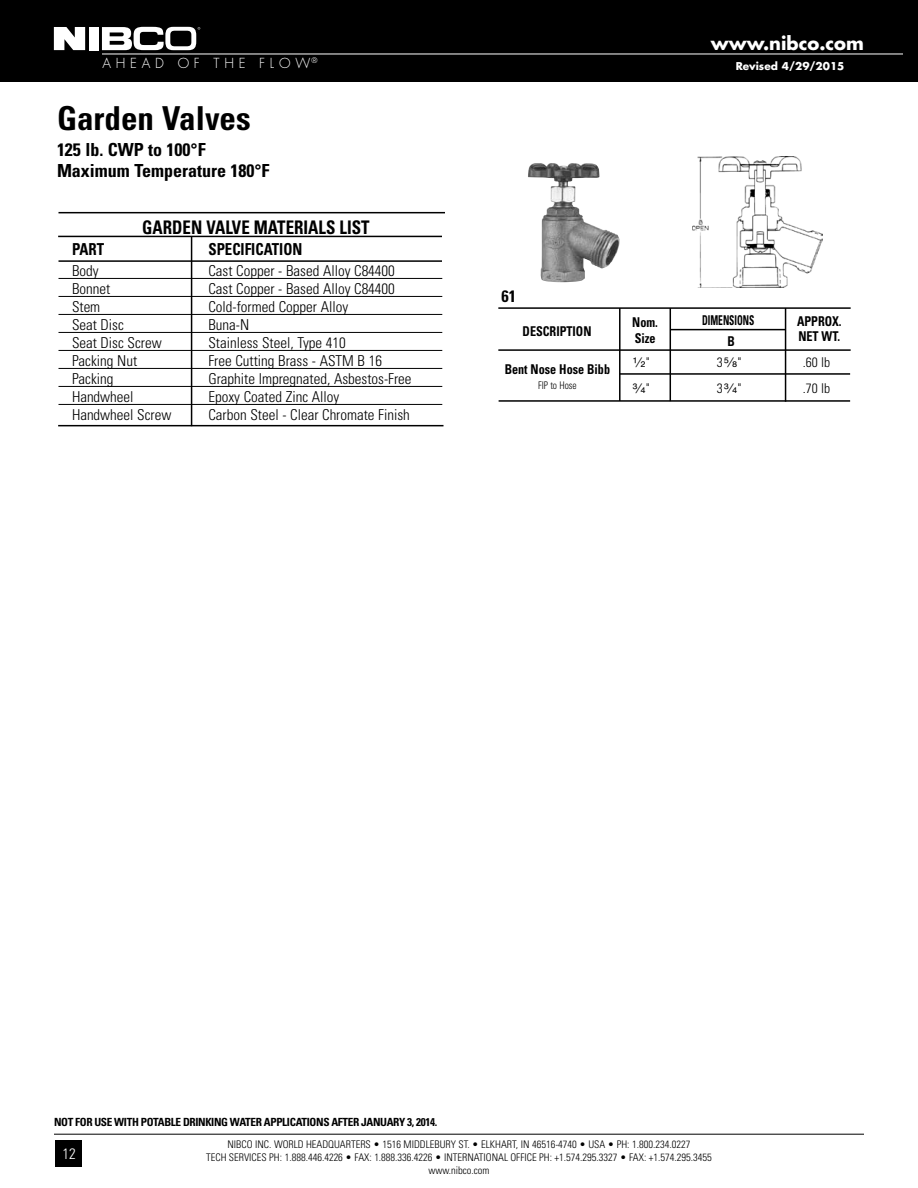
<style>
.page{position:relative;width:918px;height:1188px;background:#fff}
.page>*{position:absolute;margin:0;border:0;box-sizing:border-box;transform-origin:0 0}
.t1{font:700 condensed 33px "Univers";color:#000}
.t2{font:700 condensed 18.75px "Univers";color:#000;scale:.9 1}
.t3{font:700 condensed 18px/21px "Univers";color:#000}
.t4{font:700 18px "Futura";color:#fff}
.t5{font:700 condensed 16.5px "Univers";color:#000;scale:.9 1}
.t6{font:700 condensed 16.5px "Univers";color:#000}
.t7{font:300 condensed 15px "Univers";color:#000}
.t8{font:300 condensed 15px "Univers";color:#fff}
.t9{font:700 condensed 13.5px/16.2px "Univers";color:#000;scale:.9 1}
.t10{font:300 condensed 13.5px "Univers";color:#000}
.t11{font:300 13.5px "Futura";letter-spacing:.35em;color:#fff}
.t12{font:700 condensed 13.5px/21px "Univers";color:#000;text-align:center;scale:.7 1}
.t13{font:13.5px "Helvetica Fraction";color:#000}
.t14{font:700 condensed 11.25px "Univers";letter-spacing:-.03em;color:#000}
.t15{font:300 condensed 10.5px/12.6px "Univers";color:#000;text-align:center}
.t16{font:700 10.5px "Futura";color:#fff}
.t17{font:300 condensed 10.5px "Univers";color:#000;scale:.9 1}
.s1{font-family:"Univers";font-weight:300;font-stretch:condensed}
.s2{font-family:"Helvetica Fraction";font-weight:400;font-stretch:normal}
</style>
<div class="page">
<hr style="left:54px;top:1134px;width:810px;height:1px;background:#000">
<div style="left:55px;top:1140px;width:27px;height:27px;background:#000"></div>
<div style="left:0;top:0;width:918px;height:82px;background:#000"></div>
<div style="left:89px;top:27px;width:9px;height:23px;background:#fff"></div>
<svg style="left:54px;top:27px;width:31px;height:23px"></svg>
<svg style="left:102px;top:27px;width:98px;height:23px"></svg>
<hr style="left:102px;top:54px;width:816px;height:1px;background:#fff">
<div style="left:903px;top:0;width:15px;height:82px;background:#000"></div>
<img style="left:692px;top:156px;width:130px;height:132px">
<img style="left:528px;top:163px;width:92px;height:119px">
<hr style="left:620px;top:373px;width:230px;height:2px;background:#000">
<hr style="left:499px;top:400px;width:351px;height:2px;background:#000">
<hr style="left:619px;top:308px;width:2px;height:93px;background:#000">
<hr style="left:670px;top:308px;width:1px;height:93px;background:#000">
<hr style="left:785px;top:308px;width:1px;height:94px;background:#000">
<hr style="left:671px;top:329px;width:114px;height:1px;background:#000">
<hr style="left:498px;top:307px;width:353px;height:2px;background:#000">
<hr style="left:498px;top:349px;width:353px;height:2px;background:#000">
<hr style="left:59px;top:278px;width:383px;height:1px;background:#000">
<hr style="left:59px;top:296px;width:383px;height:1px;background:#000">
<hr style="left:59px;top:314px;width:383px;height:1px;background:#000">
<hr style="left:59px;top:332px;width:383px;height:1px;background:#000">
<hr style="left:59px;top:350px;width:383px;height:1px;background:#000">
<hr style="left:59px;top:368px;width:383px;height:1px;background:#000">
<hr style="left:59px;top:386px;width:383px;height:1px;background:#000">
<hr style="left:59px;top:404px;width:383px;height:1px;background:#000">
<hr style="left:59px;top:212px;width:386px;height:1px;background:#000">
<hr style="left:59px;top:260px;width:383px;height:2px;background:#000">
<hr style="left:191px;top:236px;width:1px;height:190px;background:#000">
<hr style="left:58px;top:236px;width:384px;height:1px;background:#000">
<hr style="left:58px;top:425px;width:386px;height:1px;background:#000">
<p class="t11" style="left:103px;top:55px;width:217px">AHEAD OF THE FLOW<sup>®</sup></p>
<h1 class="t1" style="left:57px;top:98px;width:195px">Garden Valves</h1>
<p class="t3" style="left:57px;top:139px;width:214px">125 lb. CWP to 100°F<br>Maximum Temperature 180°F</p>
<p class="t2" style="left:142px;top:216px;width:254px">GARDEN VALVE MATERIALS LIST</p>
<p class="t5" style="left:72px;top:239px;width:37px">PART</p>
<p class="t5" style="left:208px;top:239px;width:106px">SPECIFICATION</p>
<p class="t7" style="left:72px;top:261px;width:28px">Body</p>
<p class="t7" style="left:208px;top:261px;width:188px">Cast Copper - Based Alloy C84400</p>
<p class="t7" style="left:72px;top:279px;width:40px">Bonnet</p>
<p class="t7" style="left:208px;top:279px;width:188px">Cast Copper - Based Alloy C84400</p>
<p class="t7" style="left:72px;top:297px;width:30px">Stem</p>
<p class="t7" style="left:208px;top:297px;width:141px">Cold-formed Copper Alloy</p>
<p class="t7" style="left:72px;top:315px;width:53px">Seat Disc</p>
<p class="t7" style="left:208px;top:315px;width:42px">Buna-N</p>
<p class="t7" style="left:72px;top:333px;width:91px">Seat Disc Screw</p>
<p class="t7" style="left:208px;top:333px;width:139px">Stainless Steel, Type 410</p>
<p class="t7" style="left:72px;top:351px;width:67px">Packing Nut</p>
<p class="t7" style="left:208px;top:351px;width:175px">Free Cutting Brass - ASTM B 16</p>
<p class="t7" style="left:72px;top:369px;width:43px">Packing</p>
<p class="t7" style="left:208px;top:369px;width:205px">Graphite Impregnated, Asbestos-Free</p>
<p class="t7" style="left:72px;top:387px;width:63px">Handwheel</p>
<p class="t7" style="left:208px;top:387px;width:132px">Epoxy Coated Zinc Alloy</p>
<p class="t7" style="left:72px;top:405px;width:101px">Handwheel Screw</p>
<p class="t7" style="left:208px;top:405px;width:203px">Carbon Steel - Clear Chromate Finish</p>
<p class="t4" style="left:711px;top:31px;width:155px">www.nibco.com</p>
<p class="t16" style="left:736px;top:59px;width:110px">Revised 4/29/2015</p>
<p class="t6" style="left:501px;top:286px;width:16px">61</p>
<p class="t12" style="left:702px;top:310px;width:77px">DIMENSIONS<br>B</p>
<p class="t9" style="left:523px;top:323px;width:78px">DESCRIPTION</p>
<p class="t9" style="left:632px;top:314px;width:29px">Nom.<br>Size</p>
<p class="t9" style="left:797px;top:314px;width:50px;line-height:15px">APPROX.<br>NET WT.</p>
<p class="t9" style="left:505px;top:361px;width:119px">Bent Nose Hose Bibb</p>
<p class="t17" style="left:538px;top:379px;width:45px">FIP to Hose</p>
<p class="t13" style="left:633px;top:357px;width:19px">Z\x <span class="s1">"</span></p>
<p class="t10" style="left:717px;top:354px;width:58px">3<span class="s2">B\,</span>" .</p>
<p class="t10" style="left:806px;top:354px;width:26px">60 lb</p>
<p class="t13" style="left:633px;top:383px;width:19px">C\v<span class="s1">"</span></p>
<p class="t10" style="left:717px;top:380px;width:58px">3<span class="s2">C\v</span>" .</p>
<p class="t10" style="left:806px;top:380px;width:26px">70 lb</p>
<p class="t14" style="left:54px;top:1116px;width:384px">NOT FOR USE WITH POTABLE DRINKING WATER APPLICATIONS AFTER JANUARY 3, 2014.</p>
<p class="t8" style="left:62px;top:1145px;width:15px">12</p>
<p class="t15" style="left:206px;top:1138px;width:507px">NIBCO INC. WORLD HEADQUARTERS • 1516 MIDDLEBURY ST. • ELKHART, IN 46516-4740 • USA • PH: 1.800.234.0227<br>TECH SERVICES PH: 1.888.446.4226 • FAX: 1.888.336.4226 • INTERNATIONAL OFFICE PH: +1.574.295.3327 • FAX: +1.574.295.3455 www.nibco.com</p>
</div>
